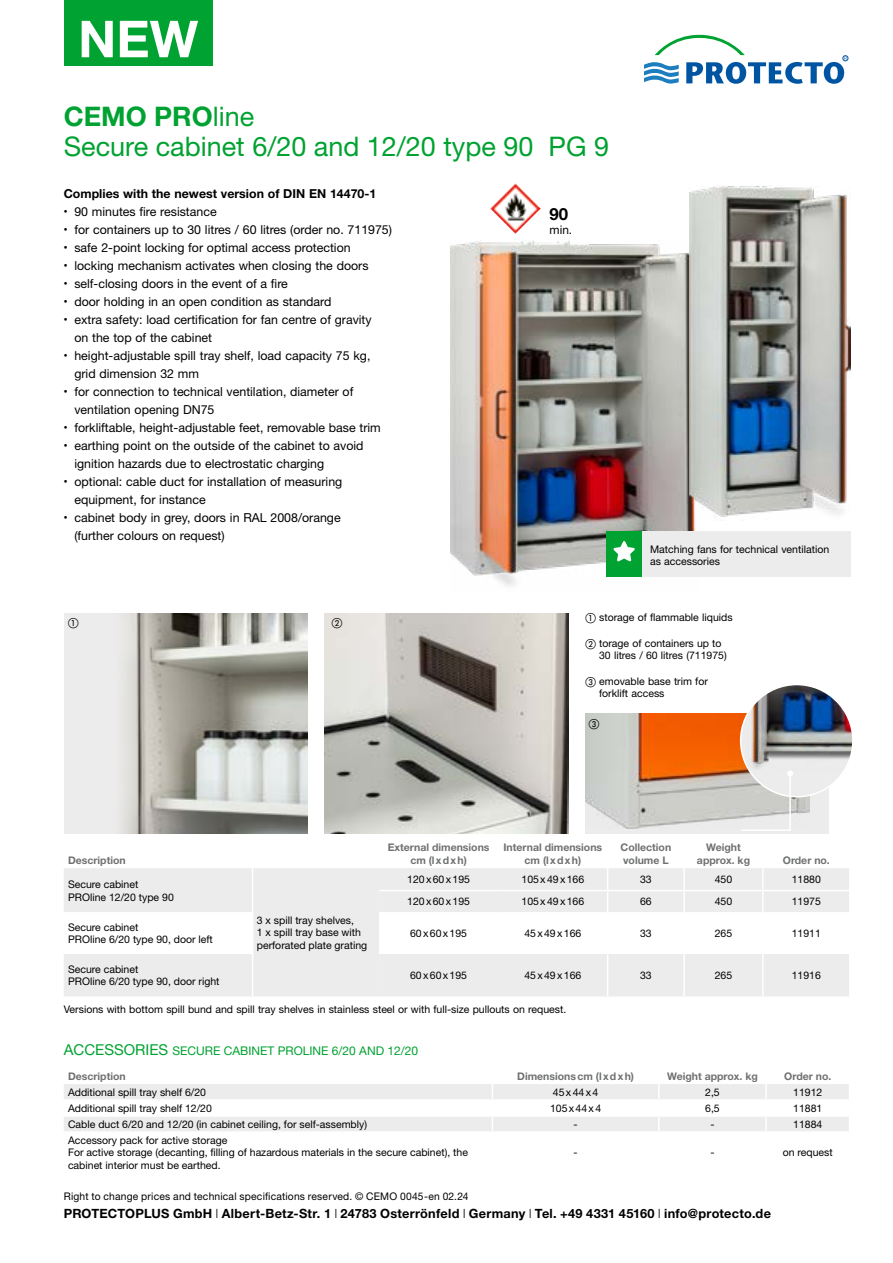
<style>
.page{position:relative;width:893px;height:1263px;background:#fff}
.page>*{position:absolute;margin:0;border:0;box-sizing:border-box;transform-origin:0 0}
.t1{font:700 51px "Helvetica Neue LT Pro";color:#fff}
.t2{font:27px/30px "Helvetica Neue LT Pro";color:#00a231}
.t3{font:700 16.8px "Helvetica Neue LT Pro";color:#000}
.t4{font:700 12.75px "Helvetica Neue LT Pro";letter-spacing:.02em;color:#000}
.t5{font:12.3px/18px "Helvetica Neue LT Pro";color:#000}
.t6{font:700 12.3px "Helvetica Neue LT Pro";color:#000}
.t7{font:12px "Helvetica Neue LT Pro";color:#00a231}
.t8{font:11.85px "Helvetica Neue LT Pro";color:#000}
.t9{font:10.5px/12.6px "Helvetica Neue LT Pro";color:#000}
.t10{font:700 10.5px/12.6px "Helvetica Neue LT Pro";color:#6f7070;text-align:center}
.t11{font:10.5px "Helvetica Neue LT Pro";letter-spacing:.02em;color:#000}
.t12{font:10.5px "Helvetica Neue LT Pro";letter-spacing:.06em;color:#000}
.t13{font:10.5px "Helvetica Neue LT Pro";letter-spacing:.125em;color:#000}
.t14{font:10.5px "European Pi One";color:#000}
.s1{font-weight:700}
.s2{font-family:"European Pi One"}
.s3{font-size:15px}
.s4{font-weight:300}
</style>
<div class="page">
<img style="left:450px;top:240px;width:250px;height:346px">
<div style="left:64px;top:613px;width:244px;height:220px;background:#ececec"></div>
<img style="left:122px;top:613px;width:186px;height:220px">
<img style="left:325px;top:613px;width:243px;height:220px">
<div style="left:585px;top:713px;width:244px;height:120px;background:#ececec"></div>
<img style="left:585px;top:713px;width:224px;height:115px">
<div style="left:741px;top:684px;width:112px;height:113px;background:#ececec;border-radius:50%"></div>
<img style="left:746px;top:687px;width:105px;height:83px">
<div style="left:740px;top:684px;width:114px;height:113px;border:2px solid #fff;border-radius:50%"></div>
<img style="left:490px;top:183px;width:51px;height:51px">
<img style="left:690px;top:186px;width:160px;height:334px">
<svg style="left:739px;top:770px;width:54px;height:61px"></svg>
<div style="left:607px;top:531px;width:243px;height:45px;background:#ececec"></div>
<div style="left:607px;top:531px;width:35px;height:45px;background:#00a231"></div>
<svg style="left:613px;top:541px;width:22px;height:21px"></svg>
<div style="left:64px;top:0;width:149px;height:66px;background:#00a231"></div>
<svg style="left:64px;top:1084px;width:785px;height:47px"></svg>
<hr style="left:659px;top:1115px;width:107px;height:2px;background:#fff">
<hr style="left:766px;top:1115px;width:84px;height:2px;background:#fff">
<svg style="left:64px;top:868px;width:785px;height:128px"></svg>
<hr style="left:64px;top:912px;width:189px;height:2px;background:#fff">
<hr style="left:252px;top:914px;width:1px;height:38px;background:#fff">
<hr style="left:607px;top:914px;width:1px;height:38px;background:#fff">
<hr style="left:683px;top:914px;width:2px;height:38px;background:#fff">
<hr style="left:762px;top:914px;width:2px;height:38px;background:#fff">
<hr style="left:64px;top:952px;width:189px;height:2px;background:#fff">
<hr style="left:252px;top:954px;width:1px;height:42px;background:#fff">
<hr style="left:607px;top:954px;width:1px;height:42px;background:#fff">
<hr style="left:683px;top:954px;width:2px;height:42px;background:#fff">
<hr style="left:762px;top:954px;width:2px;height:42px;background:#fff">
<svg style="left:644px;top:35px;width:204px;height:49px"></svg>
<h1 class="t1" style="left:78px;top:8px;width:122px">NEW</h1>
<h2 class="t2" style="left:64px;top:100px;width:547px"><span class="s1">CEMO PRO</span>line<br>Secure cabinet 6/20 and 12/20 type 90 PG 9</h2>
<p class="t6" style="left:64px;top:186px;width:314px">Complies with the newest version of DIN EN 14470-1</p>
<p class="t5" style="left:64px;top:202px;width:154px"><sup>•</sup> 90 minutes fire resistance</p>
<p class="t5" style="left:64px;top:220px;width:330px"><sup>•</sup> for containers up to 30 litres / 60 litres (order no. 711975)</p>
<p class="t5" style="left:64px;top:238px;width:288px"><sup>•</sup> safe 2-point locking for optimal access protection</p>
<p class="t5" style="left:64px;top:256px;width:306px"><sup>•</sup> locking mechanism activates when closing the doors</p>
<p class="t5" style="left:64px;top:274px;width:226px"><sup>•</sup> self-closing doors in the event of a fire</p>
<p class="t5" style="left:64px;top:292px;width:269px"><sup>•</sup> door holding in an open condition as standard</p>
<p class="t5" style="left:74px;top:310px;width:299px;text-indent:-11px"><sup>•</sup> extra safety: load certification for fan centre of gravity on the top of the cabinet</p>
<p class="t5" style="left:74px;top:346px;width:298px;text-indent:-11px"><sup>•</sup> height-adjustable spill tray shelf, load capacity 75 kg, grid dimension 32 mm</p>
<p class="t5" style="left:74px;top:382px;width:280px;text-indent:-11px"><sup>•</sup> for connection to technical ventilation, diameter of ventilation opening DN75</p>
<p class="t5" style="left:64px;top:418px;width:318px"><sup>•</sup> forkliftable, height-adjustable feet, removable base trim</p>
<p class="t5" style="left:74px;top:436px;width:291px;text-indent:-11px"><sup>•</sup> earthing point on the outside of the cabinet to avoid ignition hazards due to electrostatic charging</p>
<p class="t5" style="left:74px;top:472px;width:269px;text-indent:-11px"><sup>•</sup> optional: cable duct for installation of measuring equipment, for instance</p>
<p class="t5" style="left:74px;top:508px;width:268px;text-indent:-11px"><sup>•</sup> cabinet body in grey, doors in RAL 2008/orange (further colours on request)</p>
<p class="t14" style="left:332px;top:617px;width:12px">B</p>
<h3 class="t3" style="left:550px;top:203px;width:20px">90</h3>
<p class="t8" style="left:550px;top:222px;width:24px">min.</p>
<p class="t9" style="left:650px;top:542px;width:181px">Matching fans for technical ventilation as accessories</p>
<p class="t9" style="left:585px;top:611px;width:149px"><span class="s2">A</span> storage of flammable liquids</p>
<p class="t9" style="left:599px;top:636px;width:129px;text-indent:-14px"><span class="s2">B</span> torage of containers up to<br>30 litres / 60 litres (711975)</p>
<p class="t9" style="left:599px;top:674px;width:110px;text-indent:-14px"><span class="s2">C</span> emovable base trim for forklift access</p>
<p class="t14" style="left:589px;top:719px;width:12px">C</p>
<p class="t10" style="left:68px;top:854px;width:59px">Description</p>
<p class="t9" style="left:68px;top:878px;width:107px">Secure cabinet<br>PROline 12/20 type 90</p>
<p class="t10" style="left:388px;top:841px;width:103px">External dimensions cm (lxdxh)</p>
<p class="t10" style="left:503px;top:841px;width:100px">Internal dimensions cm (lxdxh)</p>
<p class="t10" style="left:621px;top:841px;width:52px;text-align:left">Collection volume L</p>
<p class="t10" style="left:697px;top:841px;width:55px">Weight approx. kg</p>
<p class="t10" style="left:783px;top:854px;width:49px">Order no.</p>
<p class="t9" style="left:407px;top:873px;width:64px">120x60x195</p>
<p class="t9" style="left:521px;top:873px;width:64px">105x49x166</p>
<p class="t9" style="left:640px;top:873px;width:13px">33</p>
<p class="t9" style="left:715px;top:873px;width:19px">450</p>
<p class="t9" style="left:792px;top:873px;width:31px">11880</p>
<p class="t9" style="left:407px;top:895px;width:64px">120x60x195</p>
<p class="t9" style="left:521px;top:895px;width:64px">105x49x166</p>
<p class="t9" style="left:640px;top:895px;width:13px">66</p>
<p class="t9" style="left:715px;top:895px;width:19px">450</p>
<p class="t9" style="left:792px;top:895px;width:31px">11975</p>
<p class="t9" style="left:257px;top:913px;width:112px">3 x spill tray shelves,<br>1 x spill tray base with perforated plate grating</p>
<p class="t9" style="left:68px;top:920px;width:146px">Secure cabinet<br>PROline 6/20 type 90, door left</p>
<p class="t12" style="left:410px;top:926px;width:58px">60x60x195</p>
<p class="t12" style="left:524px;top:926px;width:58px">45x49x166</p>
<p class="t9" style="left:640px;top:926px;width:13px">33</p>
<p class="t9" style="left:715px;top:926px;width:19px">265</p>
<p class="t9" style="left:792px;top:926px;width:31px">11911</p>
<p class="t9" style="left:68px;top:962px;width:153px">Secure cabinet<br>PROline 6/20 type 90, door right</p>
<p class="t12" style="left:410px;top:969px;width:58px">60x60x195</p>
<p class="t12" style="left:524px;top:969px;width:58px">45x49x166</p>
<p class="t9" style="left:640px;top:969px;width:13px">33</p>
<p class="t9" style="left:715px;top:969px;width:19px">265</p>
<p class="t9" style="left:792px;top:969px;width:31px">11916</p>
<p class="t9" style="left:64px;top:1003px;width:504px">Versions with bottom spill bund and spill tray shelves in stainless steel or with full-size pullouts on request.</p>
<p class="t7" style="left:64px;top:1043px;width:356px"><span class="s3">ACCESSORIES</span> SECURE CABINET PROLINE 6/20 AND 12/20</p>
<p class="t10" style="left:68px;top:1069px;width:59px">Description</p>
<p class="t10" style="left:517px;top:1069px;width:118px">Dimensionscm (lxdxh)</p>
<p class="t10" style="left:667px;top:1069px;width:92px">Weight approx. kg</p>
<p class="t10" style="left:784px;top:1069px;width:49px">Order no.</p>
<p class="t9" style="left:68px;top:1085px;width:140px">Additional spill tray shelf 6/20</p>
<p class="t13" style="left:553px;top:1085px;width:47px">45x44x4</p>
<p class="t9" style="left:705px;top:1085px;width:16px">2,5</p>
<p class="t9" style="left:793px;top:1085px;width:31px">11912</p>
<p class="t9" style="left:68px;top:1101px;width:145px">Additional spill tray shelf 12/20</p>
<p class="t13" style="left:550px;top:1101px;width:53px">105x44x4</p>
<p class="t9" style="left:705px;top:1101px;width:16px">6,5</p>
<p class="t9" style="left:793px;top:1101px;width:31px">11881</p>
<p class="t9" style="left:68px;top:1117px;width:301px">Cable duct 6/20 and 12/20 (in cabinet ceiling, for self-assembly)</p>
<p class="t9" style="left:574px;top:1117px;width:6px">-</p>
<p class="t9" style="left:710px;top:1117px;width:6px">-</p>
<p class="t9" style="left:793px;top:1117px;width:31px">11884</p>
<p class="t9" style="left:68px;top:1133px;width:402px">Accessory pack for active storage<br>For active storage (decanting, filling of hazardous materials in the secure cabinet), the cabinet interior must be earthed.</p>
<p class="t9" style="left:574px;top:1146px;width:6px">-</p>
<p class="t9" style="left:710px;top:1146px;width:6px">-</p>
<p class="t9" style="left:783px;top:1146px;width:51px">on request</p>
<p class="t11" style="left:64px;top:1190px;width:406px">Right to change prices and technical specifications reserved. © CEMO 0045-en 02.24</p>
<p class="t4" style="left:64px;top:1206px;width:709px">PROTECTOPLUS GmbH <span class="s4">l</span> Albert-Betz-Str. 1 <span class="s4">l</span> 24783 Osterrönfeld <span class="s4">l</span> Germany <span class="s4">l</span> Tel. +49 4331 45160 <span class="s4">l</span> info@protecto.de</p>
</div>
